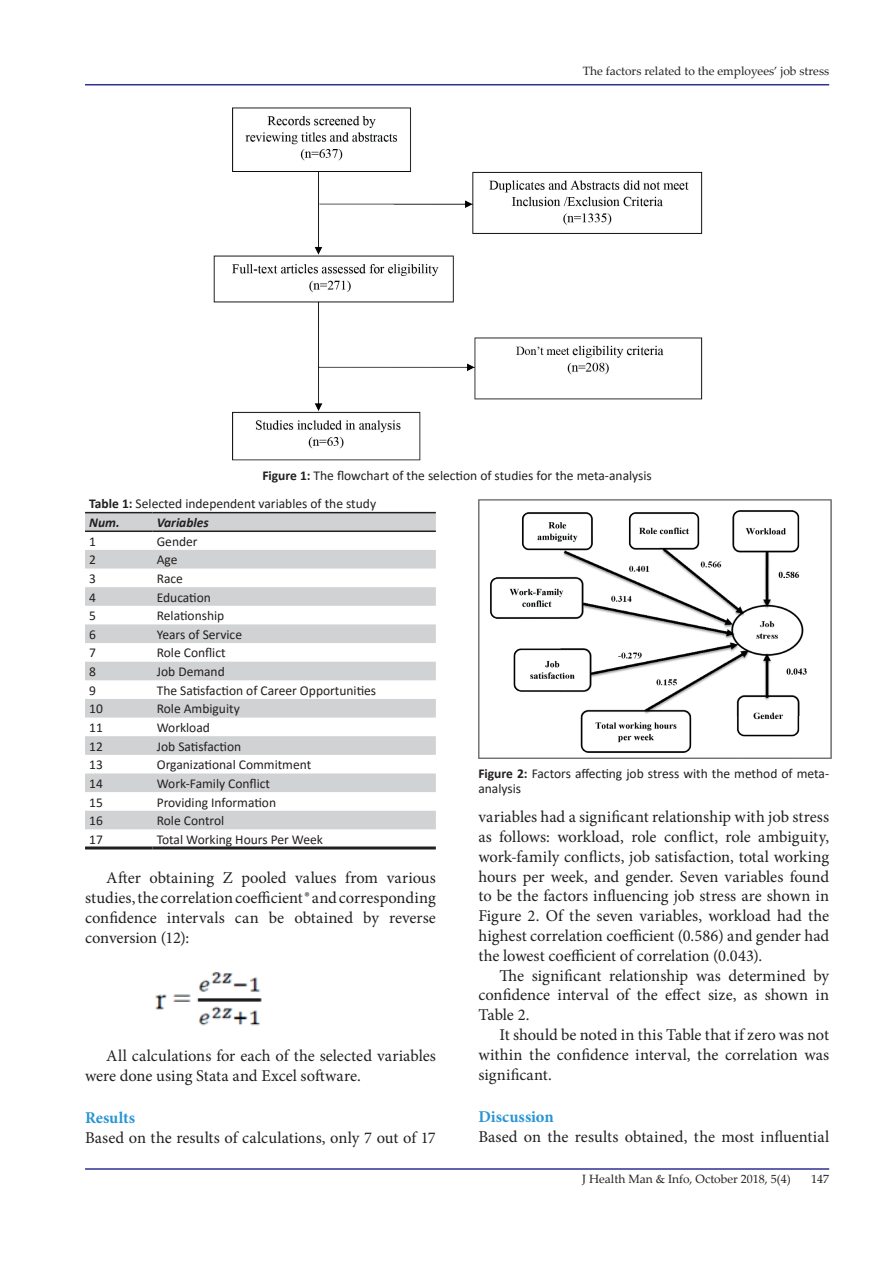
<style>
.page{position:relative;width:893px;height:1263px;background:#fff}
.page>*{position:absolute;margin:0;border:0;box-sizing:border-box;transform-origin:0 0}
.t1{font:16.5px/19.8px "Minion Pro";color:#231f20;text-align:justify}
.t2{font:700 16.5px "Minion Pro";letter-spacing:.005em;color:#2895d3}
.t3{font:13.5px/18.6px "Calibri";color:#231f20}
.t4{font:italic 700 13.5px "Calibri";color:#231f20}
.t5{font:12px "Palatino Linotype";color:#231f20}
.s1{font-weight:700}
.s2{font-weight:700;font-style:italic}
</style>
<div class="page">
<hr style="left:85px;top:1168px;width:744px;height:2px;background:#2e3092">
<hr style="left:85px;top:84px;width:744px;height:1px;background:#2e3092">
<svg style="left:85px;top:513px;width:351px;height:316px;fill:#d2d3d5"></svg>
<hr style="left:85px;top:512px;width:68px;height:1px;background:#231f20">
<hr style="left:153px;top:512px;width:283px;height:1px;background:#231f20">
<hr style="left:85px;top:530px;width:68px;height:2px;background:#231f20">
<hr style="left:153px;top:530px;width:283px;height:2px;background:#231f20">
<hr style="left:85px;top:846px;width:68px;height:3px;background:#231f20">
<hr style="left:153px;top:846px;width:283px;height:3px;background:#231f20">
<img style="left:155px;top:972px;width:107px;height:54px">
<img style="left:213px;top:107px;width:490px;height:354px">
<img style="left:478px;top:499px;width:354px;height:259px">
<p class="t5" style="left:583px;top:63px;width:248px">The factors related to the employees’ job stress</p>
<p class="t3" style="left:262px;top:465px;width:391px"><span class="s1">Figure 1:</span> The flowchart of the selection of studies for the meta-analysis</p>
<p class="t3" style="left:89px;top:494px;width:288px"><span class="s1">Table 1:</span> Selected independent variables of the study<br><span class="s2">Num.</span></p>
<p class="t4" style="left:157px;top:513px;width:54px">Variables</p>
<p class="t3" style="left:89px;top:531px;width:8px">1</p>
<p class="t3" style="left:157px;top:531px;width:42px">Gender</p>
<p class="t3" style="left:89px;top:550px;width:8px">2</p>
<p class="t3" style="left:157px;top:550px;width:22px">Age</p>
<p class="t3" style="left:89px;top:569px;width:8px">3</p>
<p class="t3" style="left:157px;top:569px;width:28px">Race</p>
<p class="t3" style="left:89px;top:587px;width:8px">4</p>
<p class="t3" style="left:157px;top:587px;width:56px">Education</p>
<p class="t3" style="left:89px;top:606px;width:8px">5</p>
<p class="t3" style="left:157px;top:606px;width:69px">Relationship</p>
<p class="t3" style="left:89px;top:625px;width:8px">6</p>
<p class="t3" style="left:157px;top:625px;width:87px">Years of Service</p>
<p class="t3" style="left:89px;top:643px;width:8px">7</p>
<p class="t3" style="left:157px;top:643px;width:70px">Role Conflict</p>
<p class="t3" style="left:89px;top:662px;width:8px">8</p>
<p class="t3" style="left:157px;top:662px;width:70px">Job Demand</p>
<p class="t3" style="left:89px;top:680px;width:8px">9</p>
<p class="t3" style="left:157px;top:680px;width:221px">The Satisfaction of Career Opportunities</p>
<p class="t3" style="left:89px;top:699px;width:15px">10</p>
<p class="t3" style="left:157px;top:699px;width:84px">Role Ambiguity</p>
<p class="t3" style="left:89px;top:718px;width:15px">11</p>
<p class="t3" style="left:157px;top:718px;width:55px">Workload</p>
<p class="t3" style="left:89px;top:736px;width:15px">12</p>
<p class="t3" style="left:157px;top:736px;width:86px">Job Satisfaction</p>
<p class="t3" style="left:89px;top:755px;width:15px">13</p>
<p class="t3" style="left:157px;top:755px;width:156px">Organizational Commitment</p>
<p class="t3" style="left:89px;top:774px;width:15px">14</p>
<p class="t3" style="left:157px;top:774px;width:115px">Work-Family Conflict</p>
<p class="t3" style="left:89px;top:792px;width:15px">15</p>
<p class="t3" style="left:157px;top:792px;width:121px">Providing Information</p>
<p class="t3" style="left:89px;top:811px;width:15px">16</p>
<p class="t3" style="left:157px;top:811px;width:69px">Role Control</p>
<p class="t3" style="left:89px;top:830px;width:15px">17</p>
<p class="t3" style="left:157px;top:830px;width:168px">Total Working Hours Per Week</p>
<p class="t1" style="left:85px;top:868px;width:352px;text-indent:21px">After obtaining Z pooled values from various studies, the correlation coefficient ® and corresponding confidence intervals can be obtained by reverse conversion (12):</p>
<p class="t1" style="left:85px;top:1046px;width:352px;text-indent:21px">All calculations for each of the selected variables were done using Stata and Excel software.</p>
<p class="t2" style="left:85px;top:1106px;width:52px">Results</p>
<p class="t1" style="left:85px;top:1128px;width:352px">Based on the results of calculations, only 7 out of 17</p>
<p class="t3" style="left:478px;top:765px;width:352px;line-height:15.6px"><span class="s1">Figure 2:</span> Factors affecting job stress with the method of meta&shy;analysis</p>
<p class="t1" style="left:478px;top:807px;width:352px">variables had a significant relationship with job stress as follows: workload, role conflict, role ambiguity, work-family conflicts, job satisfaction, total working hours per week, and gender. Seven variables found to be the factors influencing job stress are shown in Figure 2. Of the seven variables, workload had the highest correlation coefficient (0.586) and gender had the lowest coefficient of correlation (0.043).</p>
<p class="t1" style="left:478px;top:965px;width:352px;text-indent:21px">The significant relationship was determined by confidence interval of the effect size, as shown in Table 2.</p>
<p class="t1" style="left:478px;top:1025px;width:352px;text-indent:21px">It should be noted in this Table that if zero was not within the confidence interval, the correlation was significant.</p>
<p class="t2" style="left:478px;top:1105px;width:77px">Discussion</p>
<p class="t1" style="left:478px;top:1126px;width:352px">Based on the results obtained, the most influential</p>
<p class="t5" style="left:582px;top:1170px;width:210px">J Health Man &amp; Info, October 2018, 5(4)</p>
<p class="t5" style="left:811px;top:1170px;width:19px">147</p>
</div>
